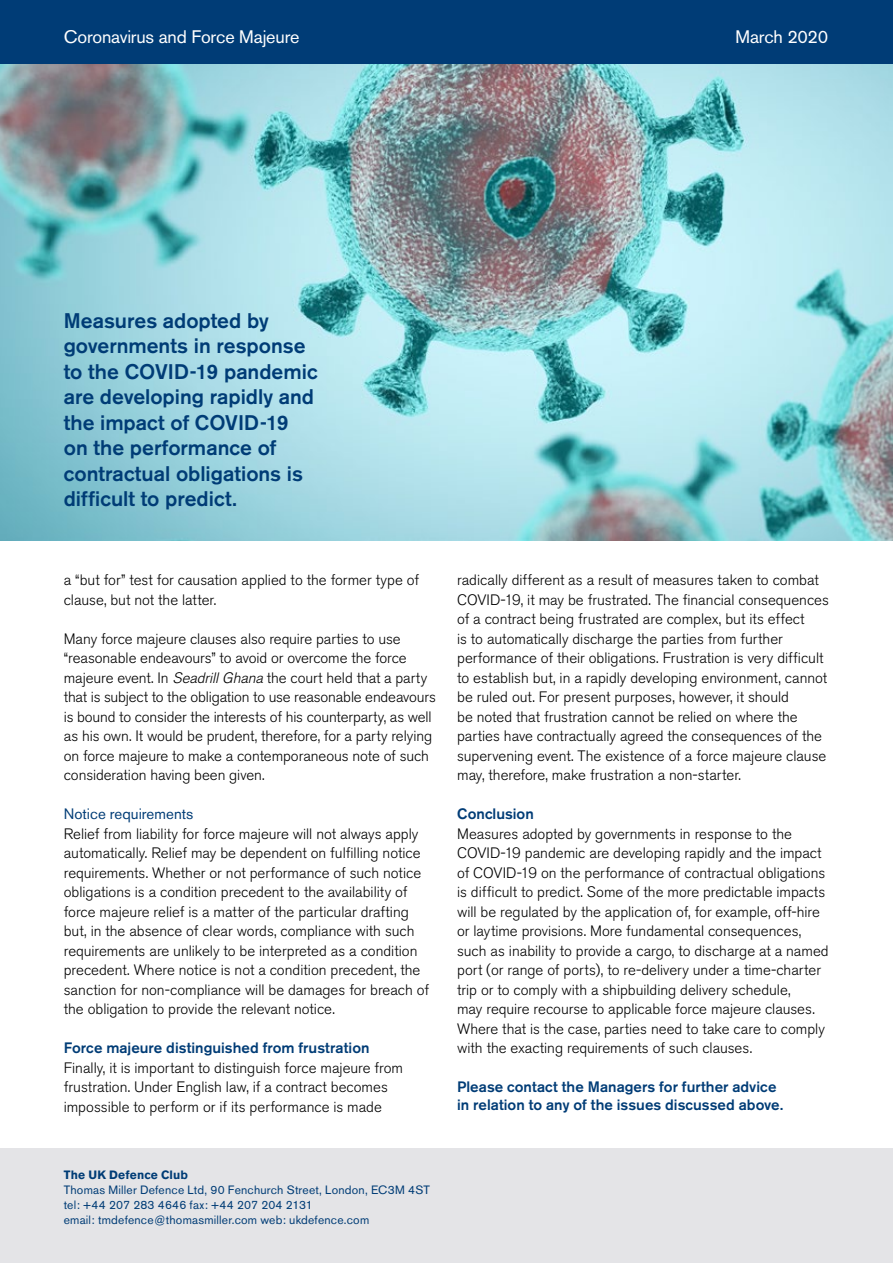
<style>
.page{position:relative;width:893px;height:1263px;background:#fff}
.page>*{position:absolute;margin:0;border:0;box-sizing:border-box;transform-origin:0 0}
.t1{font:500 21px/25.5px "Akzidenz Grotesk BE";color:#003c76}
.t2{font:18px "Akzidenz Grotesk BE";letter-spacing:-.01em;color:#fff}
.t3{font:300 15px/19.5px "Akzidenz Grotesk BE";color:#000}
.t4{font:500 15px/18.8px "Akzidenz Grotesk BE";color:#003c76}
.t5{font:15px "Akzidenz Grotesk BE";letter-spacing:.005em;color:#003c76}
.t6{font:12px/15px "Akzidenz Grotesk BE";letter-spacing:.015em;color:#003c76}
.t7{font:700 12px "Akzidenz Grotesk BE";letter-spacing:.015em;color:#003c76}
.s1{font-style:italic}
</style>
<div class="page">
<img style="left:0;top:64px;width:893px;height:476px">
<div style="left:0;top:1148px;width:893px;height:115px;background:#e4e4e7"></div>
<div style="left:0;top:0;width:893px;height:64px;background:#003c76"></div>
<p class="t2" style="left:64px;top:26px;width:237px">Coronavirus and Force Majeure</p>
<p class="t2" style="left:735px;top:26px;width:94px">March 2020</p>
<h1 class="t1" style="left:64px;top:307px;width:255px">Measures adopted by governments in response to the COVID-19 pandemic are developing rapidly and the impact of COVID-19 on the performance of contractual obligations is difficult to predict.</h1>
<p class="t3" style="left:64px;top:571px;width:357px">a “but for” test for causation applied to the former type of clause, but not the latter.</p>
<p class="t3" style="left:64px;top:629px;width:374px">Many force majeure clauses also require parties to use “reasonable endeavours” to avoid or overcome the force majeure event. In <span class="s1">SeadrillGhana</span> the court held that a party that is subject to the obligation to use reasonable endeavours is bound to consider the interests of his counterparty, as well as his own. It would be prudent, therefore, for a party relying on force majeure to make a contemporaneous note of such consideration having been given.</p>
<p class="t5" style="left:64px;top:805px;width:131px">Notice requirements</p>
<p class="t3" style="left:64px;top:824px;width:367px">Relief from liability for force majeure will not always apply automatically. Relief may be dependent on fulfilling notice requirements. Whether or not performance of such notice obligations is a condition precedent to the availability of force majeure relief is a matter of the particular drafting but, in the absence of clear words, compliance with such requirements are unlikely to be interpreted as a condition precedent. Where notice is not a condition precedent, the sanction for non-compliance will be damages for breach of the obligation to provide the relevant notice.</p>
<p class="t4" style="left:64px;top:1038px;width:307px">Force majeure distinguished from frustration</p>
<p class="t3" style="left:64px;top:1058px;width:341px">Finally, it is important to distinguish force majeure from frustration. Under English law, if a contract becomes impossible to perform or if its performance is made</p>
<p class="t7" style="left:64px;top:1168px;width:126px">The UK Defence Club</p>
<p class="t6" style="left:64px;top:1183px;width:368px">Thomas Miller Defence Ltd, 90 Fenchurch Street, London, EC3M 4ST tel: +44 207 283 4646 fax: +44 207 204 2131<br>email: tmdefence@thomasmiller.com web: ukdefence.com</p>
<p class="t3" style="left:457px;top:571px;width:373px">radically different as a result of measures taken to combat COVID-19, it may be frustrated. The financial consequences of a contract being frustrated are complex, but its effect<br>is to automatically discharge the parties from further performance of their obligations. Frustration is very difficult to establish but, in a rapidly developing environment, cannot be ruled out. For present purposes, however, it should<br>be noted that frustration cannot be relied on where the parties have contractually agreed the consequences of the supervening event. The existence of a force majeure clause may, therefore, make frustration a non-starter.</p>
<p class="t4" style="left:457px;top:804px;width:78px">Conclusion</p>
<p class="t3" style="left:457px;top:824px;width:373px">Measures adopted by governments in response to the COVID-19 pandemic are developing rapidly and the impact of COVID-19 on the performance of contractual obligations is difficult to predict. Some of the more predictable impacts will be regulated by the application of, for example, off-hire or laytime provisions. More fundamental consequences, such as inability to provide a cargo, to discharge at a named port (or range of ports), to re-delivery under a time-charter trip or to comply with a shipbuilding delivery schedule,<br>may require recourse to applicable force majeure clauses.<br>Where that is the case, parties need to take care to comply with the exacting requirements of such clauses.</p>
<p class="t4" style="left:457px;top:1077px;width:327px">Please contact the Managers for further advice in relation to any of the issues discussed above.</p>
</div>
